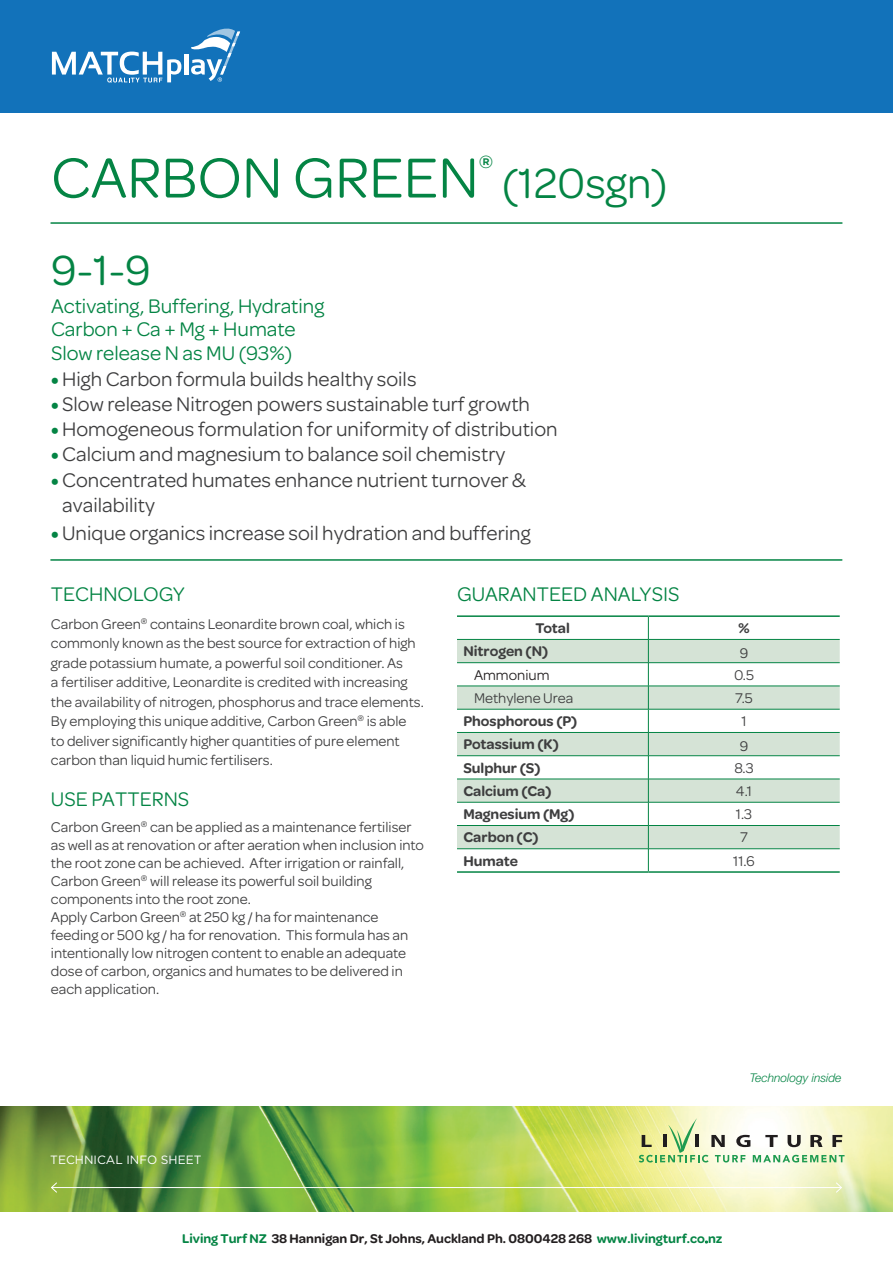
<style>
.page{position:relative;width:893px;height:1263px;background:#fff}
.page>*{position:absolute;margin:0;border:0;box-sizing:border-box;transform-origin:0 0}
.t1{font:60px "Omnes";color:#048444}
.t2{font:45px "Omnes";color:#048444}
.t3{font:45px "Omnes";color:#048444}
.t4{font:21px/25.2px "Omnes";color:#3e3e3f}
.t5{font:21px/23.4px "Omnes";color:#048444}
.t6{font:700 17.55px "Gotham";color:#048444}
.t7{font:15px/18px "Omnes";color:#3e3e3f}
.t8{font:600 15px "Omnes";color:#3e3e3f}
.t9{font:15px "Omnes";color:#231f20}
.t10{font:15px "Omnes";color:#3e3e3f}
.t11{font:600 13.5px "Omnes";color:#231f20}
.t12{font:12px "Gotham";color:#fff}
.t13{font:italic 300 12px "Helvetica Neue";color:#048444}
.s1{font-style:inherit}
.s2{font-weight:700;color:#048444}
.s3{color:#048444}
</style>
<div class="page">
<img style="left:0;top:1107px;width:893px;height:105px">
<svg style="left:639px;top:1117px;width:205px;height:45px"></svg>
<hr style="left:52px;top:1187px;width:789px;height:1px;background:#fff">
<svg style="left:50px;top:1182px;width:8px;height:11px"></svg>
<svg style="left:835px;top:1182px;width:7px;height:11px"></svg>
<div style="left:0;top:0;width:893px;height:113px;background:#1272ba"></div>
<div style="left:184px;top:54px;width:5px;height:21px;background:#fff"></div>
<svg style="left:52px;top:52px;width:129px;height:31px"></svg>
<svg style="left:191px;top:29px;width:49px;height:53px"></svg>
<hr style="left:51px;top:222px;width:791px;height:2px;background:#048444">
<hr style="left:51px;top:559px;width:791px;height:2px;background:#048444">
<svg style="left:457px;top:640px;width:383px;height:69px;fill:#d5e3d6"></svg>
<svg style="left:457px;top:710px;width:383px;height:161px"></svg>
<hr style="left:457px;top:615px;width:191px;height:2px;background:#048444">
<hr style="left:648px;top:615px;width:192px;height:2px;background:#048444">
<hr style="left:457px;top:871px;width:191px;height:2px;background:#048444">
<hr style="left:648px;top:871px;width:192px;height:2px;background:#048444">
<hr style="left:457px;top:639px;width:191px;height:1px;background:#048444">
<hr style="left:648px;top:639px;width:192px;height:1px;background:#048444">
<hr style="left:457px;top:662px;width:191px;height:1px;background:#048444">
<hr style="left:648px;top:662px;width:192px;height:1px;background:#048444">
<hr style="left:457px;top:686px;width:191px;height:1px;background:#048444">
<hr style="left:648px;top:686px;width:192px;height:1px;background:#048444">
<hr style="left:457px;top:709px;width:191px;height:1px;background:#048444">
<hr style="left:648px;top:709px;width:192px;height:1px;background:#048444">
<hr style="left:457px;top:732px;width:191px;height:1px;background:#048444">
<hr style="left:648px;top:732px;width:192px;height:1px;background:#048444">
<hr style="left:457px;top:755px;width:191px;height:1px;background:#048444">
<hr style="left:648px;top:755px;width:192px;height:1px;background:#048444">
<hr style="left:457px;top:779px;width:191px;height:1px;background:#048444">
<hr style="left:648px;top:779px;width:192px;height:1px;background:#048444">
<hr style="left:457px;top:802px;width:191px;height:1px;background:#048444">
<hr style="left:648px;top:802px;width:192px;height:1px;background:#048444">
<hr style="left:457px;top:825px;width:191px;height:1px;background:#048444">
<hr style="left:648px;top:825px;width:192px;height:1px;background:#048444">
<svg style="left:648px;top:617px;width:1px;height:254px"></svg>
<hr style="left:457px;top:848px;width:191px;height:1px;background:#048444">
<hr style="left:648px;top:848px;width:192px;height:1px;background:#048444">
<h1 class="t1" style="left:51px;top:137px;width:429px">CARBON GREEN</h1>
<p class="t6" style="left:479px;top:152px;width:16px">®</p>
<h2 class="t2" style="left:502px;top:152px;width:167px">(120sgn)</h2>
<h2 class="t3" style="left:51px;top:240px;width:101px">9<span class="s1">-</span>1<span class="s1">-</span>9</h2>
<h3 class="t5" style="left:51px;top:293px;width:275px">Activating, Buffering, Hydrating<br>Carbon + Ca + Mg + Humate<br>Slow release N as MU (93%)</h3>
<h3 class="t4" style="left:51px;top:365px;width:367px"><span class="s2">•</span> High Carbon formula builds healthy soils</h3>
<h3 class="t4" style="left:51px;top:390px;width:481px"><span class="s2">•</span> Slow release Nitrogen powers sustainable turf growth</h3>
<h3 class="t4" style="left:51px;top:415px;width:508px"><span class="s2">•</span> Homogeneous formulation for uniformity of distribution</h3>
<h3 class="t4" style="left:51px;top:441px;width:456px"><span class="s2">•</span> Calcium and magnesium to balance soil chemistry</h3>
<h3 class="t4" style="left:62px;top:466px;width:465px;text-indent:-11px"><span class="s2">•</span> Concentrated humates enhance nutrient turnover &amp; availability</h3>
<h3 class="t4" style="left:51px;top:519px;width:481px"><span class="s2">•</span> Unique organics increase soil hydration and buffering</h3>
<h3 class="t5" style="left:51px;top:581px;width:135px">TECHNOLOGY</h3>
<p class="t7" style="left:51px;top:613px;width:374px;line-height:19.5px">Carbon Green<sup>®</sup> contains Leonardite brown coal, which is commonly known as the best source for extraction of high grade potassium humate, a powerful soil conditioner. As<br>a fertiliser additive, Leonardite is credited with increasing the availability of nitrogen, phosphorus and trace elements.<br>By employing this unique additive, Carbon Green<sup>®</sup> is able to deliver significantly higher quantities of pure element carbon than liquid humic fertilisers.</p>
<h3 class="t5" style="left:51px;top:786px;width:140px">USE PATTERNS</h3>
<p class="t7" style="left:51px;top:817px;width:375px">Carbon Green<sup>®</sup> can be applied as a maintenance fertiliser as well as at renovation or after aeration when inclusion into the root zone can be achieved. After irrigation or rainfall, Carbon Green<sup>®</sup> will release its powerful soil building components into the root zone.<br>Apply Carbon Green<sup>®</sup> at 250 kg / ha for maintenance feeding or 500 kg / ha for renovation. This formula has an intentionally low nitrogen content to enable an adequate dose of carbon, organics and humates to be delivered in each application.</p>
<p class="t12" style="left:50px;top:1152px;width:153px">TECHNICAL INFO SHEET</p>
<h3 class="t5" style="left:457px;top:581px;width:224px">GUARANTEED ANALYSIS</h3>
<p class="t8" style="left:536px;top:617px;width:36px">Total</p>
<p class="t8" style="left:738px;top:617px;width:13px">%</p>
<p class="t8" style="left:463px;top:641px;width:86px">Nitrogen (N)</p>
<p class="t10" style="left:740px;top:643px;width:10px">9</p>
<p class="t9" style="left:474px;top:664px;width:77px">Ammonium</p>
<p class="t7" style="left:734px;top:665px;width:21px">0.5</p>
<p class="t7" style="left:474px;top:688px;width:101px">Methylene Urea</p>
<p class="t7" style="left:735px;top:688px;width:19px">7.5</p>
<p class="t8" style="left:463px;top:710px;width:115px">Phosphorous (P)</p>
<p class="t7" style="left:741px;top:711px;width:7px">1</p>
<p class="t8" style="left:463px;top:734px;width:97px">Potassium (K)</p>
<p class="t10" style="left:740px;top:736px;width:10px">9</p>
<p class="t8" style="left:463px;top:757px;width:79px">Sulphur (S)</p>
<p class="t7" style="left:734px;top:758px;width:21px">8.3</p>
<p class="t8" style="left:463px;top:780px;width:90px">Calcium (Ca)</p>
<p class="t7" style="left:736px;top:781px;width:18px">4.1</p>
<p class="t8" style="left:463px;top:803px;width:113px">Magnesium (Mg)</p>
<p class="t7" style="left:736px;top:804px;width:18px">1.3</p>
<p class="t8" style="left:463px;top:827px;width:77px">Carbon (C)</p>
<p class="t7" style="left:740px;top:827px;width:9px">7</p>
<p class="t8" style="left:463px;top:850px;width:56px">Humate</p>
<p class="t7" style="left:733px;top:851px;width:23px">11.6</p>
<p class="t13" style="left:750px;top:1070px;width:93px">Technology inside</p>
<p class="t11" style="left:182px;top:1229px;width:542px"><span class="s3">Living Turf</span> <span class="s3">NZ</span> 38 Hannigan Dr, St Johns, Auckland Ph. 0800428 268 <span class="s3">www.livingturf.co</span><span class="s3">.nz</span></p>
</div>
